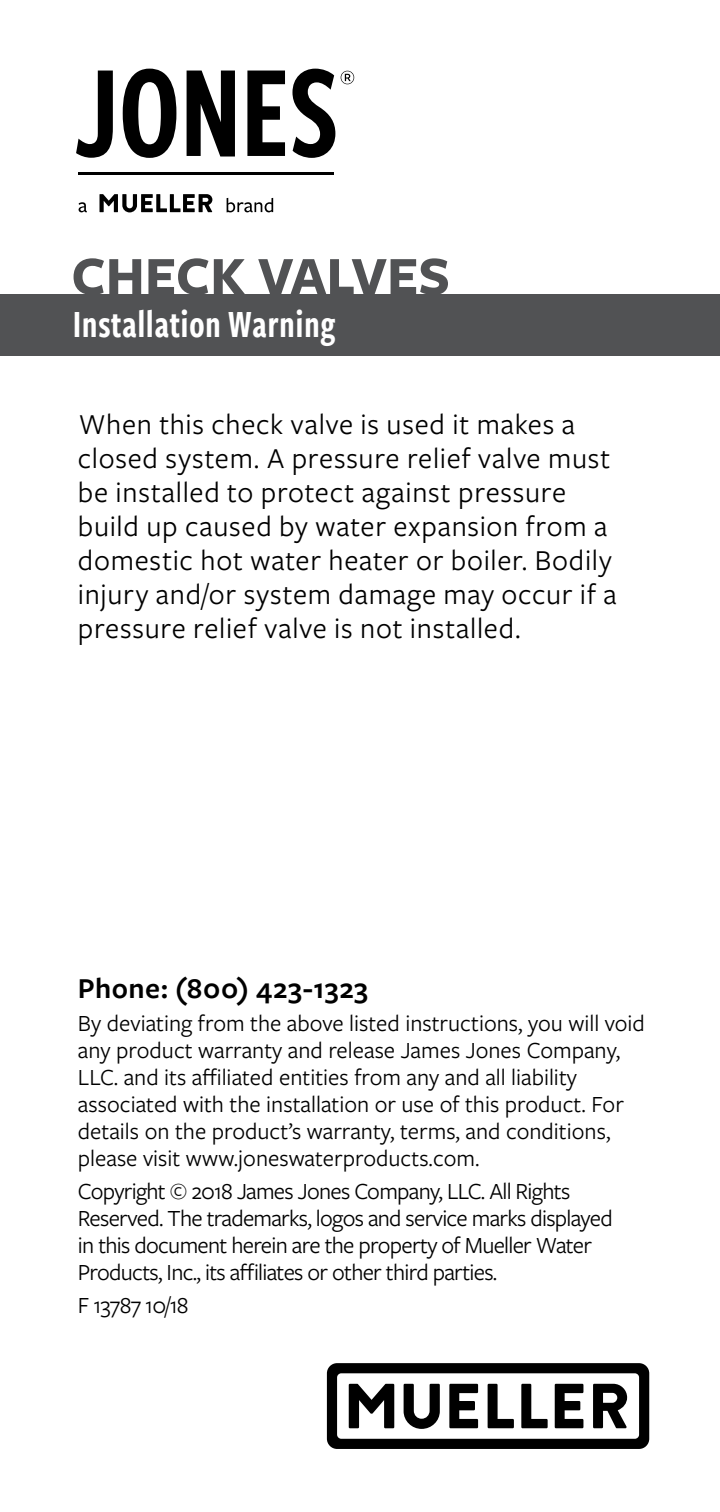
<style>
.page{position:relative;width:720px;height:1512px;background:#fff}
.page>*{position:absolute;margin:0;border:0;box-sizing:border-box;transform-origin:0 0}
.t1{font:700 56px "Freight Sans Pro";color:#515254}
.t2{font:40px "Freight Sans Cmp Pro Semi";letter-spacing:.01em;color:#fff}
.t3{font:30px/34px "Freight Sans Pro";letter-spacing:.025em;color:#000}
.t4{font:600 30px "Freight Sans Pro";letter-spacing:.02em;color:#000}
.t5{font:24px/27.2px "Freight Sans Pro";color:#000}
.t6{font:24px/27.2px "Freight Sans Pro";letter-spacing:-.03em;color:#000}
</style>
<div class="page">
<div style="left:0;top:294px;width:720px;height:62px;background:#515254"></div>
<svg style="left:327px;top:1363px;width:322px;height:86px"></svg>
<svg style="left:100px;top:194px;width:112px;height:18px"></svg>
<svg style="left:76px;top:71px;width:37px;height:87px"></svg>
<svg style="left:123px;top:69px;width:53px;height:89px"></svg>
<svg style="left:187px;top:71px;width:48px;height:86px"></svg>
<svg style="left:247px;top:71px;width:38px;height:85px"></svg>
<svg style="left:292px;top:69px;width:43px;height:89px"></svg>
<svg style="left:79px;top:202px;width:8px;height:10px"></svg>
<svg style="left:227px;top:198px;width:46px;height:14px"></svg>
<hr style="left:78px;top:173px;width:256px;height:2px;background:#000">
<svg style="left:341px;top:71px;width:13px;height:13px"></svg>
<h1 class="t1" style="left:71px;top:237px;width:380px">CHECK VALVES</h1>
<h2 class="t2" style="left:73px;top:297px;width:264px">Installation Warning</h2>
<p class="t3" style="left:78px;top:406px;width:540px">When this check valve is used it makes a closed system. A pressure relief valve must be installed to protect against pressure build up caused by water expansion from a domestic hot water heater or boiler. Bodily injury and/or system damage may occur if a pressure relief valve is not installed.</p>
<p class="t4" style="left:78px;top:967px;width:292px">Phone: (800) 423-1323</p>
<p class="t5" style="left:78px;top:1008px;width:569px">By deviating from the above listed instructions, you will void any product warranty and release James Jones Company, LLC. and its affiliated entities from any and all liability associated with the installation or use of this product. For details on the product’s warranty, terms, and conditions, please visit www.joneswaterproducts.com.</p>
<p class="t6" style="left:78px;top:1176px;width:536px">Copyright © 2018 James Jones Company, LLC. All Rights Reserved. The trademarks, logos and service marks displayed in this document herein are the property of Mueller Water Products, Inc., its affiliates or other third parties.</p>
<p class="t6" style="left:78px;top:1290px;width:112px">F 13787 10/18</p>
</div>
